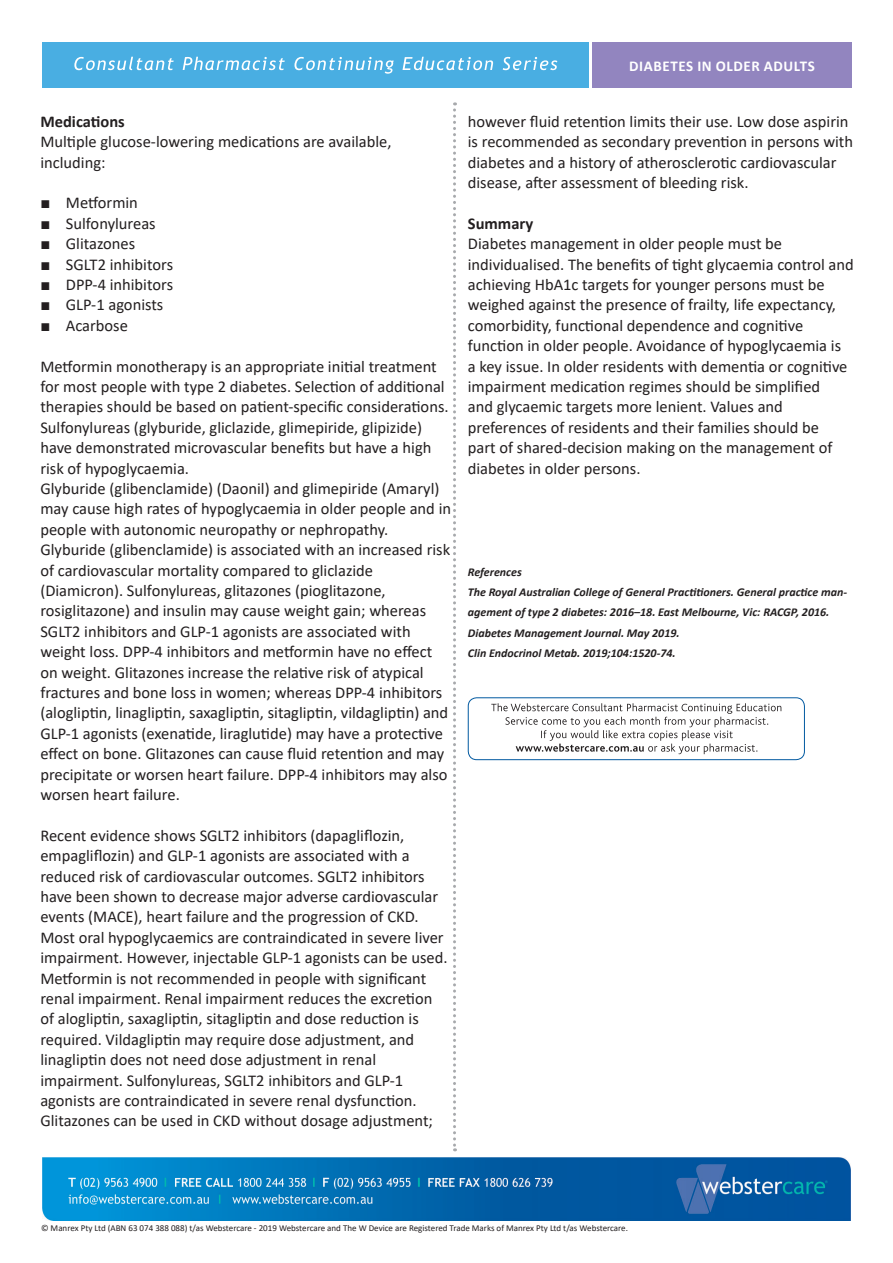
<style>
.page{position:relative;width:893px;height:1263px;background:#fff}
.page>*{position:absolute;margin:0;border:0;box-sizing:border-box;transform-origin:0 0}
.t1{font:16.5px/20.4px "Calibri";color:#231f20}
.t2{font:700 16.5px "Calibri";color:#231f20}
.t3{font:700 15px "Calibri";letter-spacing:.04em;color:#fff}
.t4{font:italic 700 12px/20.4px "Calibri";color:#231f20}
.t5{font:9px "Calibri";color:#231f20}
.s1{font-family:"Century Schoolbook"}
</style>
<div class="page">
<svg style="left:453px;top:102px;width:3px;height:1049px"></svg>
<div style="left:468px;top:697px;width:337px;height:63px;border:1px solid #0059a0;border-radius:9px"></div>
<svg style="left:491px;top:703px;width:290px;height:51px"></svg>
<div style="left:43px;top:43px;width:546px;height:45px;background:#49aee2"></div>
<div style="left:592px;top:43px;width:259px;height:45px;background:#9285bf"></div>
<svg style="left:74px;top:57px;width:483px;height:17px"></svg>
<img style="left:43px;top:1158px;width:808px;height:62px">
<p class="t2" style="left:40px;top:110px;width:86px">Medications</p>
<p class="t1" style="left:40px;top:131px;width:353px">Multiple glucose-lowering medications are available,</p>
<p class="t1" style="left:40px;top:151px;width:67px">including:</p>
<p class="t1" style="left:40px;top:192px;width:99px"><span class="s1">■</span> Metformin</p>
<p class="t1" style="left:40px;top:213px;width:117px"><span class="s1">■</span> Sulfonylureas</p>
<p class="t1" style="left:40px;top:233px;width:96px"><span class="s1">■</span> Glitazones</p>
<p class="t1" style="left:40px;top:253px;width:134px"><span class="s1">■</span> SGLT2 inhibitors</p>
<p class="t1" style="left:40px;top:274px;width:134px"><span class="s1">■</span> DPP-4 inhibitors</p>
<p class="t1" style="left:40px;top:294px;width:124px"><span class="s1">■</span> GLP-1 agonists</p>
<p class="t1" style="left:40px;top:315px;width:89px"><span class="s1">■</span> Acarbose</p>
<p class="t1" style="left:40px;top:355px;width:410px">Metformin monotherapy is an appropriate initial treatment for most people with type 2 diabetes. Selection of additional therapies should be based on patient-specific considerations.<br>Sulfonylureas (glyburide, gliclazide, glimepiride, glipizide) have demonstrated microvascular benefits but have a high risk of hypoglycaemia.</p>
<p class="t1" style="left:40px;top:478px;width:412px">Glyburide (glibenclamide) (Daonil) and glimepiride (Amaryl) may cause high rates of hypoglycaemia in older people and in people with autonomic neuropathy or nephropathy.</p>
<p class="t1" style="left:40px;top:539px;width:411px">Glyburide (glibenclamide) is associated with an increased risk of cardiovascular mortality compared to gliclazide</p>
<p class="t1" style="left:40px;top:580px;width:347px">(Diamicron). Sulfonylureas, glitazones (pioglitazone,</p>
<p class="t1" style="left:40px;top:600px;width:409px">rosiglitazone) and insulin may cause weight gain; whereas SGLT2 inhibitors and GLP-1 agonists are associated with weight loss. DPP-4 inhibitors and metformin have no effect on weight. Glitazones increase the relative risk of atypical fractures and bone loss in women; whereas DPP-4 inhibitors (alogliptin, linagliptin, saxagliptin, sitagliptin, vildagliptin) and GLP-1 agonists (exenatide, liraglutide) may have a protective effect on bone. Glitazones can cause fluid retention and may precipitate or worsen heart failure. DPP-4 inhibitors may also worsen heart failure.</p>
<p class="t1" style="left:40px;top:825px;width:365px">Recent evidence shows SGLT2 inhibitors (dapagliflozin,</p>
<p class="t1" style="left:40px;top:845px;width:371px">empagliflozin) and GLP-1 agonists are associated with a</p>
<p class="t1" style="left:40px;top:865px;width:409px">reduced risk of cardiovascular outcomes. SGLT2 inhibitors have been shown to decrease major adverse cardiovascular events (MACE), heart failure and the progression of CKD.<br>Most oral hypoglycaemics are contraindicated in severe liver impairment. However, injectable GLP-1 agonists can be used.<br>Metformin is not recommended in people with significant renal impairment. Renal impairment reduces the excretion of alogliptin, saxagliptin, sitagliptin and dose reduction is required. Vildagliptin may require dose adjustment, and</p>
<p class="t1" style="left:40px;top:1049px;width:337px">linagliptin does not need dose adjustment in renal</p>
<p class="t1" style="left:40px;top:1069px;width:364px">impairment. Sulfonylureas, SGLT2 inhibitors and GLP-1</p>
<p class="t1" style="left:40px;top:1090px;width:378px">agonists are contraindicated in severe renal dysfunction.</p>
<p class="t1" style="left:40px;top:1110px;width:394px">Glitazones can be used in CKD without dosage adjustment;</p>
<p class="t3" style="left:629px;top:55px;width:187px">DIABETES IN OLDER ADULTS</p>
<p class="t1" style="left:468px;top:111px;width:387px">however fluid retention limits their use. Low dose aspirin is recommended as secondary prevention in persons with diabetes and a history of atherosclerotic cardiovascular disease, after assessment of bleeding risk.</p>
<p class="t2" style="left:468px;top:212px;width:67px">Summary</p>
<p class="t1" style="left:468px;top:233px;width:316px">Diabetes management in older people must be</p>
<p class="t1" style="left:468px;top:253px;width:387px">individualised. The benefits of tight glycaemia control and</p>
<p class="t1" style="left:468px;top:274px;width:370px">achieving HbA1c targets for younger persons must be weighed against the presence of frailty, life expectancy, comorbidity, functional dependence and cognitive</p>
<p class="t1" style="left:468px;top:335px;width:381px">function in older people. Avoidance of hypoglycaemia is a key issue. In older residents with dementia or cognitive impairment medication regimes should be simplified</p>
<p class="t1" style="left:468px;top:396px;width:316px">and glycaemic targets more lenient. Values and</p>
<p class="t1" style="left:468px;top:417px;width:353px">preferences of residents and their families should be</p>
<p class="t1" style="left:468px;top:437px;width:366px">part of shared-decision making on the management of</p>
<p class="t1" style="left:468px;top:457px;width:174px">diabetes in older persons.</p>
<p class="t4" style="left:468px;top:561px;width:55px">References</p>
<p class="t4" style="left:468px;top:581px;width:381px">The Royal Australian College of General Practitioners. General practice man&shy;agement of type 2 diabetes: 2016–18. East Melbourne, Vic: RACGP, 2016.</p>
<p class="t4" style="left:468px;top:622px;width:213px">Diabetes Management Journal. May 2019.</p>
<p class="t4" style="left:468px;top:642px;width:209px">Clin Endocrinol Metab. 2019;104:1520-74.</p>
<p class="t5" style="left:41px;top:1222px;width:588px">© Manrex Pty Ltd (ABN 63 074 388 088) t/as Webstercare - 2019 Webstercare and The W Device are Registered Trade Marks of Manrex Pty Ltd t/as Webstercare.</p>
</div>
